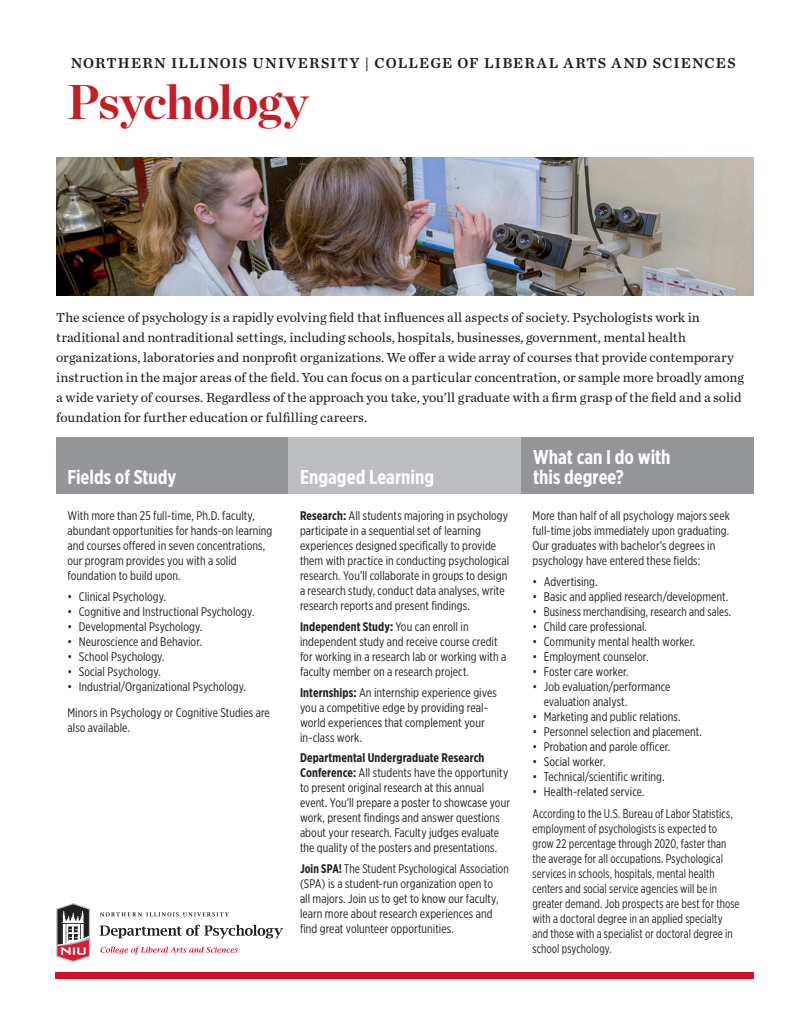
<style>
.page{position:relative;width:810px;height:1035px;background:#fff}
.page>*{position:absolute;margin:0;border:0;box-sizing:border-box;transform-origin:0 0}
.front_page_degree_na{font:700 48.75px "Chronicle Display";letter-spacing:-.02em;color:#c41f28}
.front_page_header_re{font:700 20px/20px "Gotham X Narrow";color:#fff}
.front_page_niu___col{font:15px "Chronicle Text G2 Semi";letter-spacing:.08em;color:#231f20}
.front_page_intro_par{font:13.75px/20px "Chronicle Text G2";color:#231f20}
.front_page_text_10_1{font:12.5px/15px "Gotham X Narrow";letter-spacing:.005em;color:#231f20}
.front_page_text_10_1-2{font:12.5px/15px "Gotham X Narrow";letter-spacing:.005em;color:#231f20;scale:.96 1}
.front_page_text_10_1-3{font:12.5px "Gotham X Narrow";letter-spacing:.005em;color:#231f20;scale:.95 1}
.s1{font-weight:700}
</style>
<div class="page">
<div style="left:56px;top:438px;width:233px;height:56px;background:#939598"></div>
<div style="left:289px;top:438px;width:232px;height:56px;background:#bcbdc0"></div>
<div style="left:521px;top:438px;width:233px;height:56px;background:#939598"></div>
<img style="left:56px;top:158px;width:698px;height:138px">
<svg style="left:56px;top:903px;width:34px;height:59px"></svg>
<svg style="left:100px;top:912px;width:129px;height:4px"></svg>
<svg style="left:100px;top:925px;width:183px;height:13px"></svg>
<svg style="left:100px;top:947px;width:138px;height:7px"></svg>
<div style="left:55px;top:972px;width:699px;height:7px;background:#d30d2b"></div>
<p class="front_page_niu___col" style="left:71px;top:52px;width:666px">NORTHERN ILLINOIS UNIVERSITY | COLLEGE OF LIBERAL ARTS AND SCIENCES</p>
<p class="front_page_degree_na" style="left:67px;top:63px;width:243px">Psychology</p>
<p class="front_page_intro_par" style="left:56px;top:307px;width:689px">The science of psychology is a rapidly evolving field that influences all aspects of society. Psychologists work in traditional and nontraditional settings, including schools, hospitals, businesses, government, mental health organizations, laboratories and nonprofit organizations. We offer a wide array of courses that provide contemporary instruction in the major areas of the field. You can focus on a particular concentration, or sample more broadly among a wide variety of courses. Regardless of the approach you take, you’ll graduate with a firm grasp of the field and a solid foundation for further education or fulfilling careers.</p>
<p class="front_page_header_re" style="left:68px;top:467px;width:110px">Fields of Study</p>
<p class="front_page_text_10_1" style="left:68px;top:508px;width:206px">With more than 25 full-time, Ph.D. faculty, abundant opportunities for hands-on learning and courses offered in seven concentrations, our program provides you with a solid foundation to build upon.</p>
<p class="front_page_text_10_1" style="left:68px;top:589px;width:100px">• Clinical Psychology.</p>
<p class="front_page_text_10_1" style="left:68px;top:604px;width:188px">• Cognitive and Instructional Psychology.</p>
<p class="front_page_text_10_1" style="left:68px;top:619px;width:136px">• Developmental Psychology.</p>
<p class="front_page_text_10_1" style="left:68px;top:634px;width:136px">• Neuroscience and Behavior.</p>
<p class="front_page_text_10_1" style="left:68px;top:649px;width:99px">• School Psychology.</p>
<p class="front_page_text_10_1" style="left:68px;top:664px;width:95px">• Social Psychology.</p>
<p class="front_page_text_10_1" style="left:68px;top:679px;width:180px">• Industrial/Organizational Psychology.</p>
<p class="front_page_text_10_1" style="left:68px;top:705px;width:204px">Minors in Psychology or Cognitive Studies are also available.</p>
<p class="front_page_header_re" style="left:300px;top:467px;width:136px">Engaged Learning</p>
<p class="front_page_text_10_1" style="left:300px;top:508px;width:211px"><span class="s1">Research:</span> All students majoring in psychology participate in a sequential set of learning experiences designed specifically to provide them with practice in conducting psychological research. You’ll collaborate in groups to design a research study, conduct data analyses, write research reports and present findings.</p>
<p class="front_page_text_10_1" style="left:300px;top:619px;width:208px"><span class="s1">Independent Study:</span> You can enroll in independent study and receive course credit for working in a research lab or working with a faculty member on a research project.</p>
<p class="front_page_text_10_1" style="left:300px;top:685px;width:198px"><span class="s1">Internships:</span> An internship experience gives you a competitive edge by providing real&shy;world experiences that complement your in-class work.</p>
<p class="front_page_text_10_1" style="left:300px;top:750px;width:211px"><span class="s1">Departmental Undergraduate Research Conference:</span> All students have the opportunity to present original research at this annual event. You’ll prepare a poster to showcase your work, present findings and answer questions about your research. Faculty judges evaluate the quality of the posters and presentations.</p>
<p class="front_page_text_10_1-2" style="left:300px;top:861px;width:219px"><span class="s1">Join SPA!</span> The Student Psychological Association (SPA) is a student-run organization open to<br>all majors. Join us to get to know our faculty, learn more about research experiences and find great volunteer opportunities.</p>
<p class="front_page_header_re" style="left:533px;top:447px;width:139px">What can I do with this degree?</p>
<p class="front_page_text_10_1" style="left:533px;top:508px;width:199px">More than half of all psychology majors seek full-time jobs immediately upon graduating.<br>Our graduates with bachelor’s degrees in psychology have entered these fields:</p>
<p class="front_page_text_10_1" style="left:533px;top:574px;width:67px">• Advertising.</p>
<p class="front_page_text_10_1" style="left:533px;top:589px;width:197px">• Basic and applied research/development.</p>
<p class="front_page_text_10_1-3" style="left:533px;top:604px;width:211px">• Business merchandising, research and sales.</p>
<p class="front_page_text_10_1" style="left:533px;top:619px;width:116px">• Child care professional.</p>
<p class="front_page_text_10_1" style="left:533px;top:634px;width:164px">• Community mental health worker.</p>
<p class="front_page_text_10_1" style="left:533px;top:649px;width:117px">• Employment counselor.</p>
<p class="front_page_text_10_1" style="left:533px;top:664px;width:98px">• Foster care worker.</p>
<p class="front_page_text_10_1" style="left:544px;top:679px;width:128px;text-indent:-11px">• Job evaluation/performance evaluation analyst.</p>
<p class="front_page_text_10_1" style="left:533px;top:709px;width:150px">• Marketing and public relations.</p>
<p class="front_page_text_10_1" style="left:533px;top:724px;width:171px">• Personnel selection and placement.</p>
<p class="front_page_text_10_1" style="left:533px;top:739px;width:139px">• Probation and parole officer.</p>
<p class="front_page_text_10_1" style="left:533px;top:754px;width:75px">• Social worker.</p>
<p class="front_page_text_10_1" style="left:533px;top:769px;width:134px">• Technical/scientific writing.</p>
<p class="front_page_text_10_1" style="left:533px;top:784px;width:114px">• Health-related service.</p>
<p class="front_page_text_10_1" style="left:533px;top:806px;width:209px">According to the U.S. Bureau of Labor Statistics, employment of psychologists is expected to grow 22 percentage through 2020, faster than the average for all occupations. Psychological services in schools, hospitals, mental health centers and social service agencies will be in greater demand. Job prospects are best for those with a doctoral degree in an applied specialty and those with a specialist or doctoral degree in school psychology.</p>
</div>
